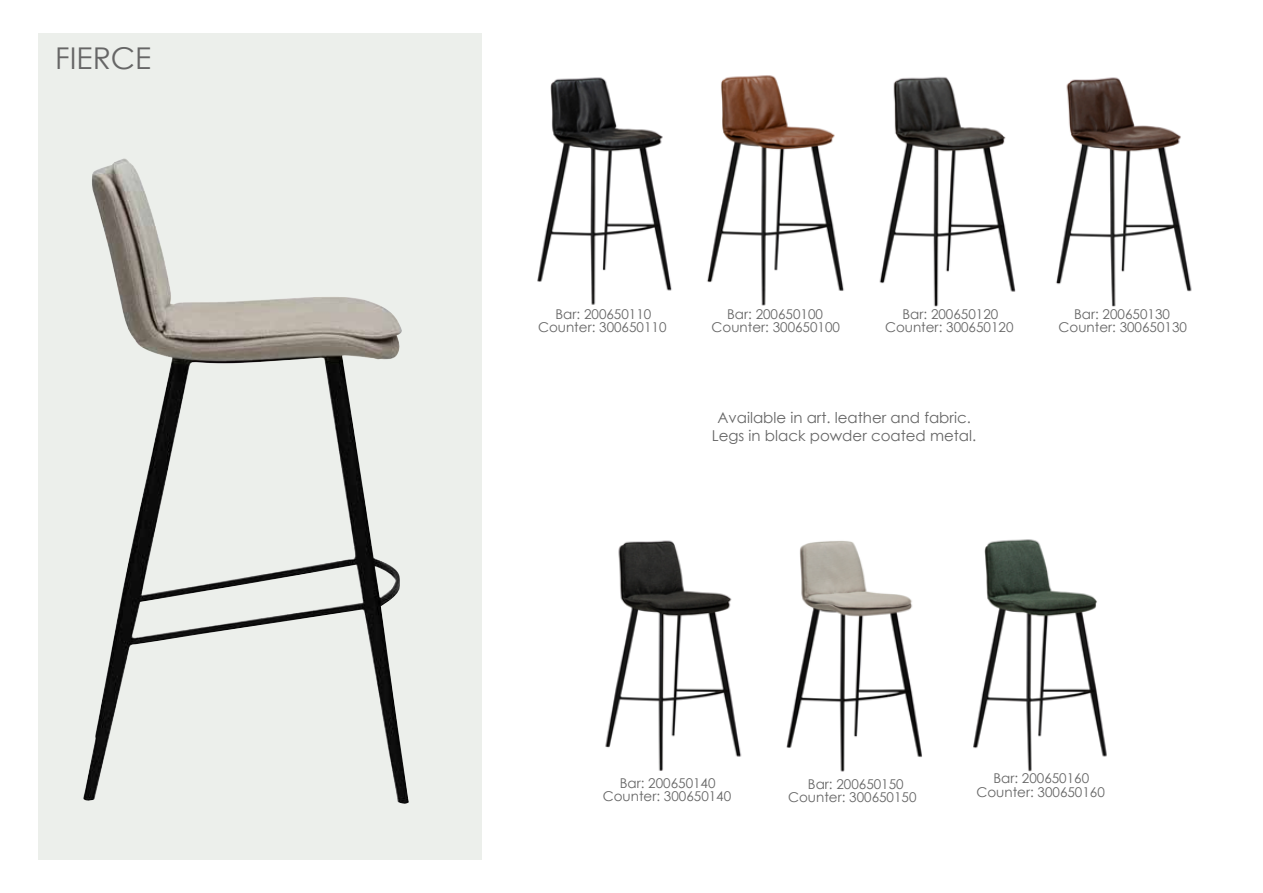
<style>
.page{position:relative;width:1263px;height:893px;background:#fff}
.page>*{position:absolute;margin:0;border:0;box-sizing:border-box;transform-origin:0 0}
.t1{font:30px "Century Gothic";color:#666}
.t2{font:15px/18px "Century Gothic";color:#666;text-align:center}
.t3{font:13.5px/13.4px "Century Gothic";color:#666;text-align:center}
</style>
<div class="page">
<div style="left:38px;top:33px;width:444px;height:826px;background:#ecefeb"></div>
<img style="left:537px;top:77px;width:135px;height:228px">
<img style="left:973px;top:539px;width:134px;height:233px">
<img style="left:707px;top:75px;width:137px;height:231px">
<img style="left:83px;top:158px;width:326px;height:646px">
<img style="left:605px;top:540px;width:137px;height:231px">
<img style="left:786px;top:540px;width:136px;height:232px">
<img style="left:879px;top:76px;width:137px;height:231px">
<img style="left:1056px;top:77px;width:136px;height:230px">
<h1 class="t1" style="left:55px;top:37px;width:98px">FIERCE</h1>
<p class="t3" style="left:538px;top:307px;width:130px">Bar: 200650110<br>Counter: 300650110</p>
<p class="t3" style="left:711px;top:307px;width:130px">Bar: 200650100<br>Counter: 300650100</p>
<p class="t3" style="left:885px;top:307px;width:130px">Bar: 200650120<br>Counter: 300650120</p>
<p class="t3" style="left:1058px;top:307px;width:130px">Bar: 200650130<br>Counter: 300650130</p>
<p class="t2" style="left:712px;top:408px;width:266px">Available in art. leather and fabric.<br>Legs in black powder coated metal.</p>
<p class="t3" style="left:603px;top:776px;width:130px">Bar: 200650140<br>Counter: 300650140</p>
<p class="t3" style="left:788px;top:777px;width:130px">Bar: 200650150<br>Counter: 300650150</p>
<p class="t3" style="left:976px;top:771px;width:130px">Bar: 200650160<br>Counter: 300650160</p>
</div>
